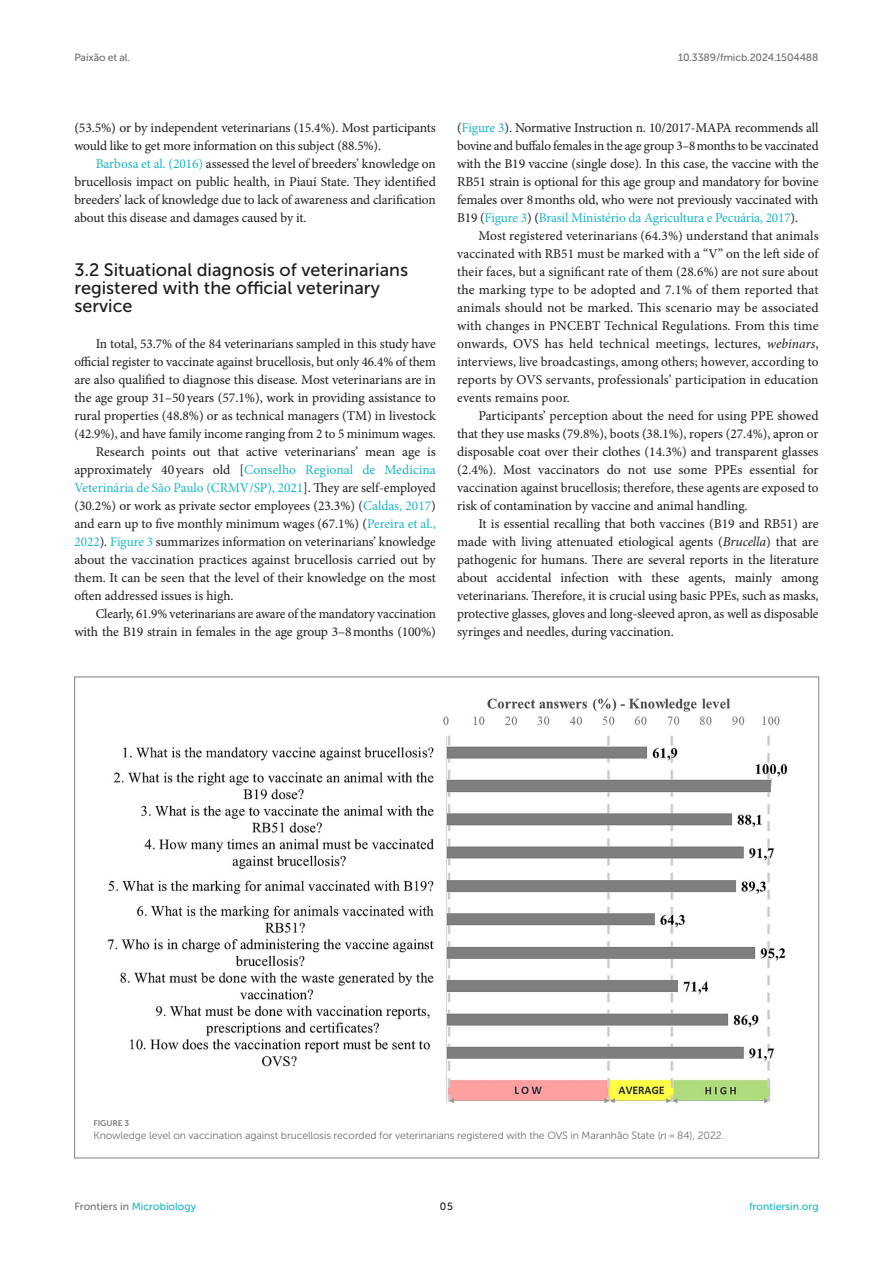
<style>
.page{position:relative;width:893px;height:1263px;background:#fff}
.page>*{position:absolute;margin:0;border:0;box-sizing:border-box;transform-origin:0 0}
.HEAD_2{font:18px/18px "Museo Sans 500";color:#1b1c1b}
.TEXT{font:13.5px/18px "Minion Pro";letter-spacing:-.01em;color:#1b1c1b;text-align:justify}
.FIG_LEG{font:10.5px "Museo Sans 300";letter-spacing:-.01em;color:#706f70}
.t1{font:10.5px "Museo Sans 500";color:#1db5c3}
.t2{font:10.5px "Museo Sans 500";letter-spacing:-.015em;color:#706f70}
.t3{font:10.5px "Museo Sans 500";color:#1b1c1b}
.FIG_HD{font:8.25px "Museo Sans 700";letter-spacing:-.01em;color:#7e7f7f}
.s1{color:#1db5c3}
.s2{font-style:italic}
.s3{color:#706f70}
</style>
<div class="page">
<img style="left:107px;top:698px;width:681px;height:405px">
<p class="t2" style="left:74px;top:51px;width:57px">Paixão et al.</p>
<p class="t2" style="left:678px;top:51px;width:142px">10.3389/fmicb.2024.1504488</p>
<p class="TEXT" style="left:74px;top:119px;width:363px">(53.5%) or by independent veterinarians (15.4%). Most participants would like to get more information on this subject (88.5%).</p>
<p class="TEXT" style="left:74px;top:155px;width:363px;text-indent:21px"><span class="s1">Barbosa et al. (2016)</span> assessed the level of breeders’ knowledge on brucellosis impact on public health, in Piauí State. They identified breeders’ lack of knowledge due to lack of awareness and clarification about this disease and damages caused by it.</p>
<p class="HEAD_2" style="left:74px;top:261px;width:335px">3.2 Situational diagnosis of veterinarians registered with the official veterinary service</p>
<p class="TEXT" style="left:74px;top:335px;width:363px;text-indent:21px">In total, 53.7% of the 84 veterinarians sampled in this study have official register to vaccinate against brucellosis, but only 46.4% of them are also qualified to diagnose this disease. Most veterinarians are in the age group 31–50years (57.1%), work in providing assistance to rural properties (48.8%) or as technical managers (TM) in livestock (42.9%), and have family income ranging from 2 to 5 minimum wages.</p>
<p class="TEXT" style="left:74px;top:443px;width:363px;text-indent:21px">Research points out that active veterinarians’ mean age is approximately 40 years old [<span class="s1">Conselho Regional de Medicina Veterinária de São Paulo (CRMV/SP), 2021</span>]. They are self-employed (30.2%) or work as private sector employees (23.3%) (<span class="s1">Caldas, 2017</span>) and earn up to five monthly minimum wages (67.1%) (<span class="s1">Pereira et al., 2022</span>). <span class="s1">Figure 3</span> summarizes information on veterinarians’ knowledge about the vaccination practices against brucellosis carried out by them. It can be seen that the level of their knowledge on the most often addressed issues is high.</p>
<p class="TEXT" style="left:74px;top:605px;width:363px;text-align:right">Clearly, 61.9% veterinarians are aware of the mandatory vaccination with the B19 strain in females in the age group 3–8months (100%)</p>
<p class="TEXT" style="left:457px;top:119px;width:363px">(<span class="s1">Figure 3</span>). Normative Instruction n. 10/2017-MAPA recommends all bovine and buffalo females in the age group 3–8months to be vaccinated with the B19 vaccine (single dose). In this case, the vaccine with the RB51 strain is optional for this age group and mandatory for bovine females over 8months old, who were not previously vaccinated with B19 (<span class="s1">Figure 3</span>) (<span class="s1">Brasil Ministério da Agricultura e Pecuária, 2017</span>).</p>
<p class="TEXT" style="left:457px;top:227px;width:363px;text-indent:21px">Most registered veterinarians (64.3%) understand that animals vaccinated with RB51 must be marked with a “V” on the left side of their faces, but a significant rate of them (28.6%) are not sure about the marking type to be adopted and 7.1% of them reported that animals should not be marked. This scenario may be associated with changes in PNCEBT Technical Regulations. From this time onwards, OVS has held technical meetings, lectures, <span class="s2">webinars</span>, interviews, live broadcastings, among others; however, according to reports by OVS servants, professionals’ participation in education events remains poor.</p>
<p class="TEXT" style="left:457px;top:407px;width:363px;text-indent:21px">Participants’ perception about the need for using PPE showed that they use masks (79.8%), boots (38.1%), ropers (27.4%), apron or disposable coat over their clothes (14.3%) and transparent glasses (2.4%). Most vaccinators do not use some PPEs essential for vaccination against brucellosis; therefore, these agents are exposed to risk of contamination by vaccine and animal handling.</p>
<p class="TEXT" style="left:457px;top:515px;width:363px;text-indent:21px">It is essential recalling that both vaccines (B19 and RB51) are made with living attenuated etiological agents (<span class="s2">Brucella</span>) that are pathogenic for humans. There are several reports in the literature about accidental infection with these agents, mainly among veterinarians. Therefore, it is crucial using basic PPEs, such as masks, protective glasses, gloves and long-sleeved apron, as well as disposable syringes and needles, during vaccination.</p>
<p class="FIG_HD" style="left:94px;top:1118px;width:37px">FIGURE 3</p>
<p class="FIG_LEG" style="left:94px;top:1130px;width:632px">Knowledge level on vaccination against brucellosis recorded for veterinarians registered with the OVS in Maranhão State (<span class="s2">n</span> = 84), 2022.</p>
<p class="t1" style="left:74px;top:1200px;width:123px"><span class="s3">Frontiers in</span> Microbiology</p>
<p class="t3" style="left:440px;top:1200px;width:14px">05</p>
<p class="t1" style="left:749px;top:1200px;width:71px">frontiersin.org</p>
</div>
